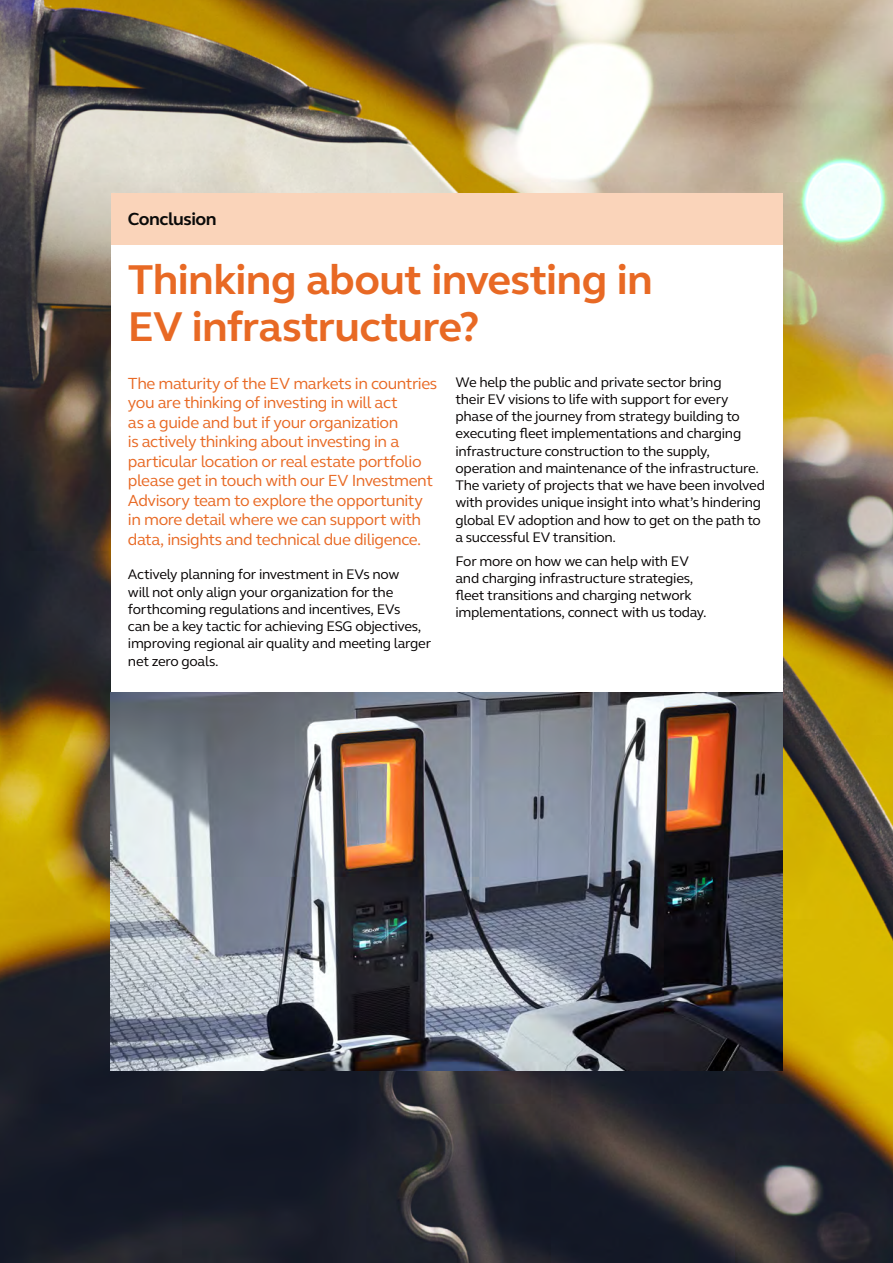
<style>
.page{position:relative;width:893px;height:1263px;background:#fff}
.page>*{position:absolute;margin:0;border:0;box-sizing:border-box;transform-origin:0 0}
.Medium_Headline___28{font:700 42.75px/47.2px "FS Elliot Pro";letter-spacing:-.015em;color:#e86924}
.Small_Subheading___1{font:700 18px "FS Elliot Pro";letter-spacing:-.025em;color:#0a0a09}
.X-small_Calllout___1{font:16.5px/19.5px "FS Elliot Pro";letter-spacing:-.03em;color:#e86924}
.Bullets_L1_9_5_11_5{font:14.25px/17.2px "FS Elliot Pro";letter-spacing:-.02em;color:#040101}
</style>
<div class="page">
<img style="left:0;top:0;width:893px;height:1263px">
<div style="left:111px;top:244px;width:671px;height:448px;background:#fff"></div>
<div style="left:111px;top:193px;width:671px;height:51px;background:#fad4ba"></div>
<img style="left:111px;top:692px;width:671px;height:378px">
<p class="Small_Subheading___1" style="left:128px;top:207px;width:90px">Conclusion</p>
<p class="Medium_Headline___28" style="left:128px;top:255px;width:527px">Thinking about investing in<br>EV infrastructure?</p>
<p class="X-small_Calllout___1" style="left:128px;top:373px;width:311px">The maturity of the EV markets in countries you are thinking of investing in will act<br>as a guide and but if your organization<br>is actively thinking about investing in a particular location or real estate portfolio please get in touch with our EV Investment Advisory team to explore the opportunity in more detail where we can support with data, insights and technical due diligence.</p>
<p class="Bullets_L1_9_5_11_5" style="left:128px;top:566px;width:305px">Actively planning for investment in EVs now<br>will not only align your organization for the forthcoming regulations and incentives, EVs<br>can be a key tactic for achieving ESG objectives, improving regional air quality and meeting larger net zero goals.</p>
<p class="Bullets_L1_9_5_11_5" style="left:455px;top:373px;width:311px">We help the public and private sector bring<br>their EV visions to life with support for every phase of the journey from strategy building to executing fleet implementations and charging infrastructure construction to the supply, operation and maintenance of the infrastructure.<br>The variety of projects that we have been involved with provides unique insight into what’s hindering global EV adoption and how to get on the path to a successful EV transition.</p>
<p class="Bullets_L1_9_5_11_5" style="left:455px;top:552px;width:253px">For more on how we can help with EV and charging infrastructure strategies, fleet transitions and charging network implementations, connect with us today.</p>
</div>
